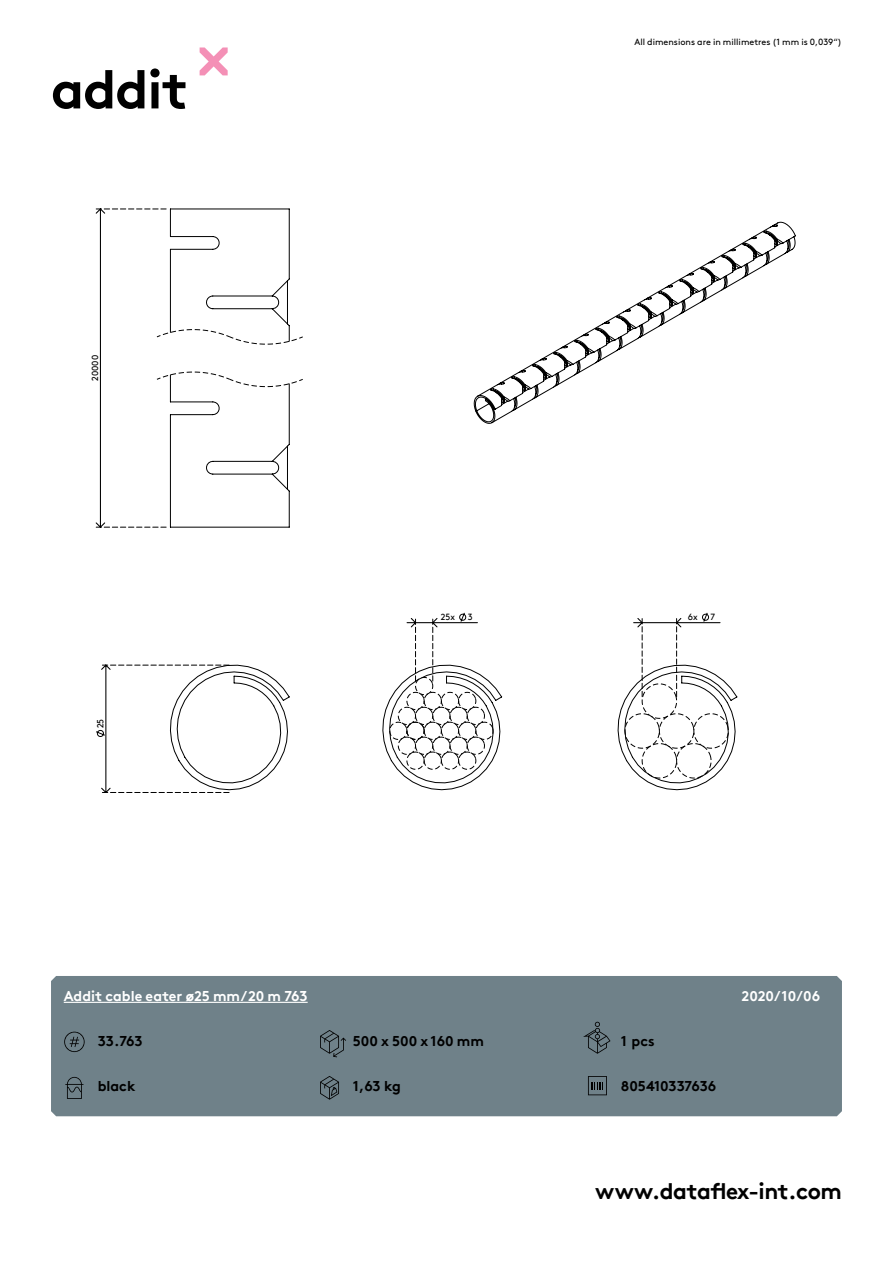
<style>
.page{position:relative;width:893px;height:1263px;background:#fff}
.page>*{position:absolute;margin:0;border:0;box-sizing:border-box;transform-origin:0 0}
.hoofdstuk{font:700 54px "Brown Pro TT";letter-spacing:-.02em;color:#000}
.t1{font:700 22.5px "Brown Pro TT";letter-spacing:-.02em;color:#000}
.specificaties{font:700 14.25px "Brown Pro TT";color:#000}
.t2{font:700 14.25px "Brown Pro TT";color:#fff}
.t3{font:9px "Brown";color:#000}
.t4{font:9px "Brown Pro TT Regular Alt";color:#000}
</style>
<div class="page">
<svg style="left:200px;top:47px;width:28px;height:28px"></svg>
<div style="left:51px;top:976px;width:791px;height:140px;background:#6f8189"></div>
<svg style="left:96px;top:664px;width:194px;height:129px"></svg>
<svg style="left:95px;top:208px;width:208px;height:320px"></svg>
<svg style="left:473px;top:221px;width:323px;height:203px"></svg>
<svg style="left:382px;top:612px;width:356px;height:178px"></svg>
<svg style="left:64px;top:1032px;width:21px;height:20px"></svg>
<svg style="left:65px;top:1077px;width:18px;height:22px"></svg>
<svg style="left:320px;top:1030px;width:26px;height:27px"></svg>
<svg style="left:583px;top:1022px;width:27px;height:32px"></svg>
<svg style="left:320px;top:1076px;width:19px;height:24px"></svg>
<svg style="left:588px;top:1076px;width:19px;height:19px"></svg>
<hr style="left:64px;top:1002px;width:244px;height:1px;background:#fff">
<p class="hoofdstuk" style="left:51px;top:46px;width:139px">addit</p>
<p class="t4" style="left:88px;top:381px;width:27px;rotate:-90deg">20000</p>
<p class="t4" style="left:94px;top:728px;width:11px;rotate:-90deg">25</p>
<p class="t3" style="left:634px;top:35px;width:209px">All dimensions are in millimetres (1 mm is 0,039“)</p>
<p class="t4" style="left:441px;top:610px;width:16px">25x</p>
<p class="t4" style="left:468px;top:610px;width:6px">3</p>
<p class="t4" style="left:688px;top:610px;width:11px">6x</p>
<p class="t4" style="left:710px;top:610px;width:6px">7</p>
<p class="t2" style="left:64px;top:985px;width:245px">Addit cable eater ø25 mm/20 m 763</p>
<p class="t2" style="left:742px;top:985px;width:80px">2020/10/06</p>
<p class="specificaties" style="left:98px;top:1029px;width:46px">33.763</p>
<p class="specificaties" style="left:98px;top:1074px;width:39px">black</p>
<p class="specificaties" style="left:353px;top:1029px;width:133px">500 x 500 x 160 mm</p>
<p class="specificaties" style="left:621px;top:1029px;width:35px">1 pcs</p>
<p class="specificaties" style="left:353px;top:1074px;width:49px">1,63 kg</p>
<p class="specificaties" style="left:621px;top:1074px;width:97px">805410337636</p>
<h2 class="t1" style="left:595px;top:1173px;width:248px">www.dataflex-int.com</h2>
</div>
